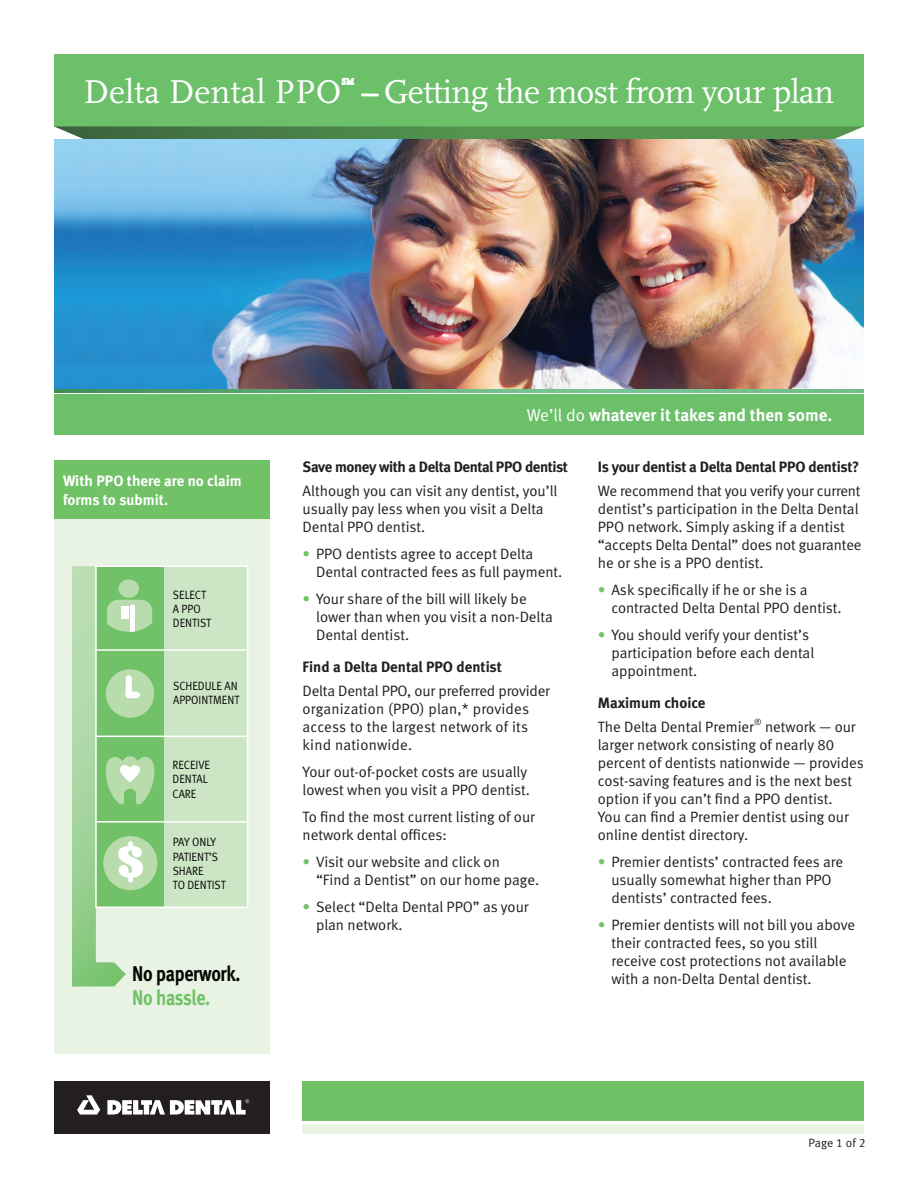
<style>
.page{position:relative;width:918px;height:1188px;background:#fff}
.page>*{position:absolute;margin:0;border:0;box-sizing:border-box;transform-origin:0 0}
.t1{font:34.5px "Scala";letter-spacing:-.02em;color:#fff}
.t2{font:34.5px "Scala";color:#fff}
.t3{font:21.3px/23.1px "Meta Bold LF";letter-spacing:-.02em;color:#040503;scale:.85 1}
.t4{font:17.25px "Meta Bold LF";color:#fff}
.t5{font:15px/18px "Meta Normal LF";color:#231f20}
.t6{font:15px "Meta Bold LF";letter-spacing:-.015em;color:#231f20}
.t7{font:15px/19.5px "Meta Bold LF";color:#fff}
.t8{font:12px/14.1px "Meta Normal LF";color:#040503;scale:.91 1}
.t9{font:12px "Meta Normal LF";letter-spacing:-.005em;color:#231f20}
.t10{font:700 8.7px "Scala";color:#fff}
.s1{font-weight:700}
.s2{color:#71c168}
.s3{font-family:"Meta Normal LF"}
.s4{color:#71c167}
</style>
<div class="page">
<div style="left:54px;top:514px;width:216px;height:539px;background:#e8f3e3"></div>
<div style="left:54px;top:1081px;width:216px;height:53px;background:#231f20"></div>
<svg style="left:77px;top:1095px;width:23px;height:20px"></svg>
<svg style="left:107px;top:1099px;width:142px;height:16px"></svg>
<div style="left:302px;top:1081px;width:562px;height:39px;background:#71c167"></div>
<div style="left:303px;top:1124px;width:561px;height:10px;background:#e8f3e3"></div>
<div style="left:54px;top:460px;width:216px;height:59px;background:#71c167"></div>
<div style="left:54px;top:54px;width:810px;height:72px;background:#6bc069"></div>
<svg style="left:54px;top:126px;width:810px;height:14px;background:#599058"></svg>
<div style="left:54px;top:394px;width:810px;height:41px;background:#6bc069"></div>
<svg style="left:342px;top:78px;width:12px;height:7px"></svg>
<img style="left:54px;top:140px;width:810px;height:249px">
<div style="left:101px;top:567px;width:147px;height:340px;background:#cce5c5"></div>
<div style="left:96px;top:566px;width:67px;height:85px;background:#71c168"></div>
<div style="left:96px;top:650px;width:67px;height:86px;background:#71c168"></div>
<div style="left:96px;top:736px;width:67px;height:86px;background:#71c168"></div>
<div style="left:96px;top:822px;width:67px;height:86px;background:#71c168"></div>
<hr style="left:96px;top:736px;width:151px;height:1px;background:#fff">
<hr style="left:96px;top:821px;width:152px;height:2px;background:#fff">
<hr style="left:95px;top:649px;width:152px;height:2px;background:#fff">
<div style="left:95px;top:566px;width:153px;height:342px;border:2px solid #fff"></div>
<svg style="left:72px;top:566px;width:87px;height:421px"></svg>
<div style="left:121px;top:607px;width:7px;height:12px;background:#fff"></div>
<p class="t2" style="left:84px;top:73px;width:259px">Delta Dental PPO</p>
<p class="t10" style="left:341px;top:76px;width:14px">SM</p>
<p class="t1" style="left:361px;top:73px;width:474px"><span class="s1">–</span> Getting the most from your plan</p>
<p class="t7" style="left:63px;top:470px;width:180px">With PPO there are no claim forms to submit.</p>
<p class="t8" style="left:173px;top:587px;width:43px">SELECT<br>A PPO<br>DENTIST</p>
<p class="t8" style="left:173px;top:678px;width:74px">SCHEDULE AN<br>APPOINTMENT</p>
<p class="t8" style="left:173px;top:758px;width:43px">RECEIVE<br>DENTAL<br>CARE</p>
<p class="t8" style="left:173px;top:835px;width:60px">PAY ONLY<br>PATIENT’S<br>SHARE<br>TO DENTIST</p>
<p class="t3" style="left:132px;top:962px;width:129px">No paperwork.<br><span class="s2">No hassle.</span></p>
<p class="t4" style="left:527px;top:404px;width:307px"><span class="s3">We’ll do</span> whatever it takes and then some.</p>
<p class="t6" style="left:303px;top:458px;width:267px">Save money with a Delta Dental PPO dentist</p>
<p class="t5" style="left:303px;top:482px;width:256px">Although you can visit any dentist, you’ll usually pay less when you visit a Delta<br>Dental PPO dentist.</p>
<p class="t5" style="left:316px;top:545px;width:248px;text-indent:-14px"><span class="s4">•</span> PPO dentists agree to accept Delta<br>Dental contracted fees as full payment.</p>
<p class="t5" style="left:316px;top:590px;width:238px;text-indent:-14px"><span class="s4">•</span> Your share of the bill will likely be lower than when you visit a non-Delta<br>Dental dentist.</p>
<p class="t6" style="left:303px;top:657px;width:201px">Find a Delta Dental PPO dentist</p>
<p class="t5" style="left:303px;top:682px;width:249px">Delta Dental PPO, our preferred provider organization (PPO) plan,* provides access to the largest network of its kind nationwide.</p>
<p class="t5" style="left:303px;top:763px;width:229px">Your out-of-pocket costs are usually lowest when you visit a PPO dentist.</p>
<p class="t5" style="left:303px;top:808px;width:234px">To find the most current listing of our network dental offices:</p>
<p class="t5" style="left:316px;top:853px;width:225px;text-indent:-14px"><span class="s4">•</span> Visit our website and click on<br>“Find a Dentist” on our home page.</p>
<p class="t5" style="left:316px;top:898px;width:214px;text-indent:-14px"><span class="s4">•</span> Select “Delta Dental PPO” as your plan network.</p>
<p class="t6" style="left:598px;top:458px;width:263px">Is your dentist a Delta Dental PPO dentist?</p>
<p class="t5" style="left:598px;top:482px;width:265px">We recommend that you verify your current dentist’s participation in the Delta Dental PPO network. Simply asking if a dentist “accepts Delta Dental” does not guarantee he or she is a PPO dentist.</p>
<p class="t5" style="left:611px;top:581px;width:232px;text-indent:-13px"><span class="s4">•</span> Ask specifically if he or she is a contracted Delta Dental PPO dentist.</p>
<p class="t5" style="left:611px;top:626px;width:204px;text-indent:-14px"><span class="s4">•</span> You should verify your dentist’s participation before each dental appointment.</p>
<p class="t6" style="left:598px;top:693px;width:109px">Maximum choice</p>
<p class="t5" style="left:598px;top:718px;width:268px">The Delta Dental Premier<sup>®</sup> network — our larger network consisting of nearly 80 percent of dentists nationwide — provides cost-saving features and is the next best option if you can’t find a PPO dentist.<br>You can find a Premier dentist using our online dentist directory.</p>
<p class="t5" style="left:611px;top:853px;width:233px;text-indent:-13px"><span class="s4">•</span> Premier dentists’ contracted fees are usually somewhat higher than PPO dentists’ contracted fees.</p>
<p class="t5" style="left:611px;top:916px;width:245px;text-indent:-14px"><span class="s4">•</span> Premier dentists will not bill you above their contracted fees, so you still receive cost protections not available with a non-Delta Dental dentist.</p>
<p class="t9" style="left:809px;top:1136px;width:59px">Page 1 of 2</p>
</div>
